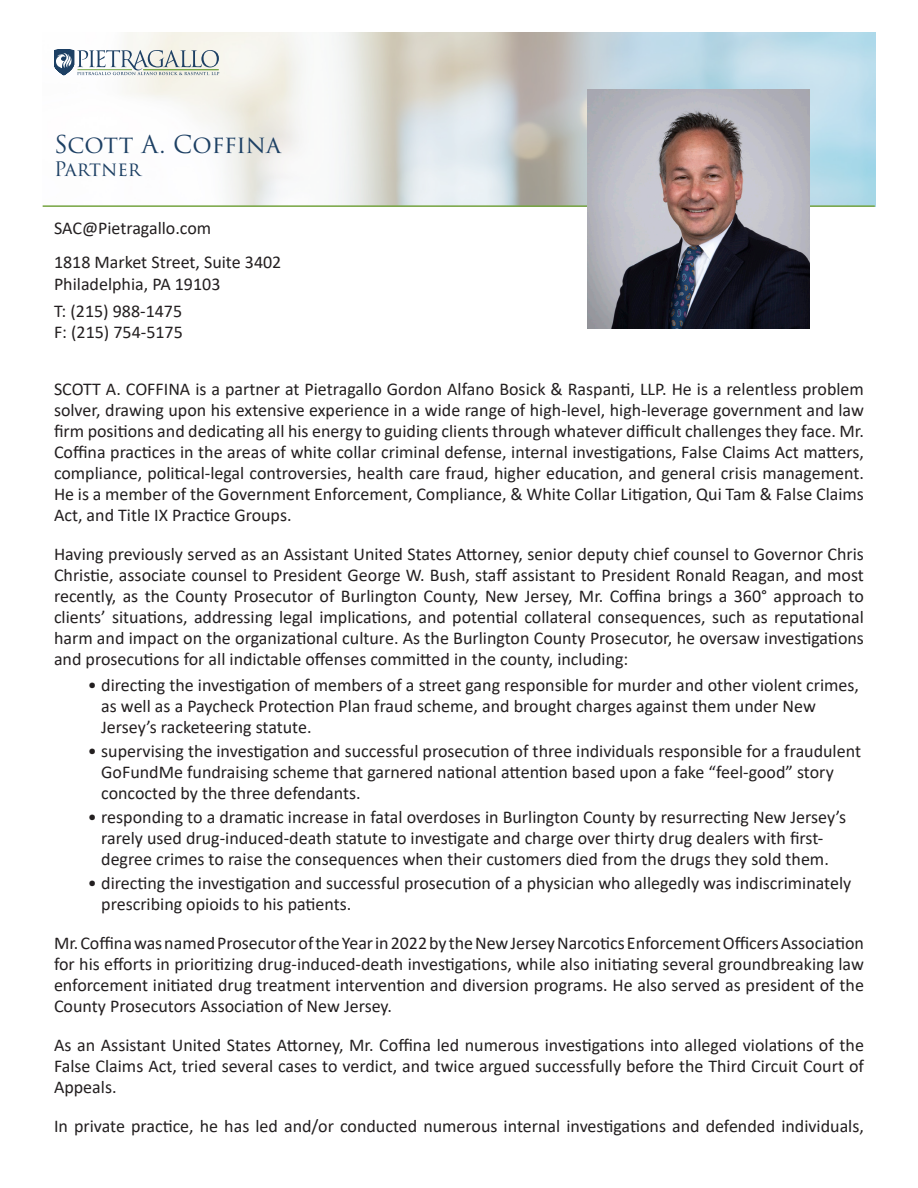
<style>
.page{position:relative;width:918px;height:1188px;background:#fff}
.page>*{position:absolute;margin:0;border:0;box-sizing:border-box;transform-origin:0 0}
.t1{font:24px "Trajan Pro 3";letter-spacing:-.005em;color:#1d4064}
.t2{font:19.5px "Trajan Pro 3";letter-spacing:-.01em;color:#1d4064}
.t3{font:18px/21px "Calibri";color:#231f20;text-align:justify}
</style>
<div class="page">
<img style="left:55px;top:32px;width:820px;height:173px">
<svg style="left:54px;top:50px;width:165px;height:26px"></svg>
<hr style="left:43px;top:205px;width:832px;height:2px;background:#75a440">
<img style="left:588px;top:90px;width:222px;height:238px">
<p class="t1" style="left:54px;top:128px;width:228px">Scott A. Coffina</p>
<p class="t2" style="left:54px;top:156px;width:88px">Partner</p>
<p class="t3" style="left:54px;top:218px;width:159px">SAC@Pietragallo.com</p>
<p class="t3" style="left:54px;top:251px;width:229px">1818 Market Street, Suite 3402</p>
<p class="t3" style="left:54px;top:273px;width:168px">Philadelphia, PA 19103</p>
<p class="t3" style="left:54px;top:300px;width:130px">T: (215) 988-1475</p>
<p class="t3" style="left:54px;top:321px;width:130px">F: (215) 754-5175</p>
<p class="t3" style="left:54px;top:379px;width:812px">SCOTT A. COFFINA is a partner at Pietragallo Gordon Alfano Bosick &amp; Raspanti, LLP. He is a relentless problem solver, drawing upon his extensive experience in a wide range of high-level, high-leverage government and law firm positions and dedicating all his energy to guiding clients through whatever difficult challenges they face. Mr.<br>Coffina practices in the areas of white collar criminal defense, internal investigations, False Claims Act matters, compliance, political-legal controversies, health care fraud, higher education, and general crisis management.<br>He is a member of the Government Enforcement, Compliance, &amp; White Collar Litigation, Qui Tam &amp; False Claims Act, and Title IX Practice Groups.</p>
<p class="t3" style="left:54px;top:544px;width:812px">Having previously served as an Assistant United States Attorney, senior deputy chief counsel to Governor Chris Christie, associate counsel to President George W. Bush, staff assistant to President Ronald Reagan, and most recently, as the County Prosecutor of Burlington County, New Jersey, Mr. Coffina brings a 360° approach to clients’ situations, addressing legal implications, and potential collateral consequences, such as reputational harm and impact on the organizational culture. As the Burlington County Prosecutor, he oversaw investigations and prosecutions for all indictable offenses committed in the county, including:</p>
<p class="t3" style="left:101px;top:674px;width:759px;text-align:left;text-indent:-14px">• directing the investigation of members of a street gang responsible for murder and other violent crimes, as well as a Paycheck Protection Plan fraud scheme, and brought charges against them under New<br>Jersey’s racketeering statute.</p>
<p class="t3" style="left:101px;top:740px;width:761px;text-align:left;text-indent:-14px">• supervising the investigation and successful prosecution of three individuals responsible for a fraudulent<br>GoFundMe fundraising scheme that garnered national attention based upon a fake “feel-good” story concocted by the three defendants.</p>
<p class="t3" style="left:88px;top:806px;width:760px;text-align:center">• responding to a dramatic increase in fatal overdoses in Burlington County by resurrecting New Jersey’s rarely used drug-induced-death statute to investigate and charge over thirty drug dealers with first&shy;degree crimes to raise the consequences when their customers died from the drugs they sold them.</p>
<p class="t3" style="left:101px;top:872px;width:752px;text-indent:-14px">• directing the investigation and successful prosecution of a physician who allegedly was indiscriminately prescribing opioids to his patients.</p>
<p class="t3" style="left:54px;top:932px;width:812px">Mr. Coffina was named Prosecutor of the Year in 2022 by the New Jersey Narcotics Enforcement Officers Association for his efforts in prioritizing drug-induced-death investigations, while also initiating several groundbreaking law enforcement initiated drug treatment intervention and diversion programs. He also served as president of the County Prosecutors Association of New Jersey.</p>
<p class="t3" style="left:54px;top:1034px;width:811px">As an Assistant United States Attorney, Mr. Coffina led numerous investigations into alleged violations of the False Claims Act, tried several cases to verdict, and twice argued successfully before the Third Circuit Court of Appeals.</p>
<p class="t3" style="left:54px;top:1115px;width:811px">In private practice, he has led and/or conducted numerous internal investigations and defended individuals,</p>
</div>
